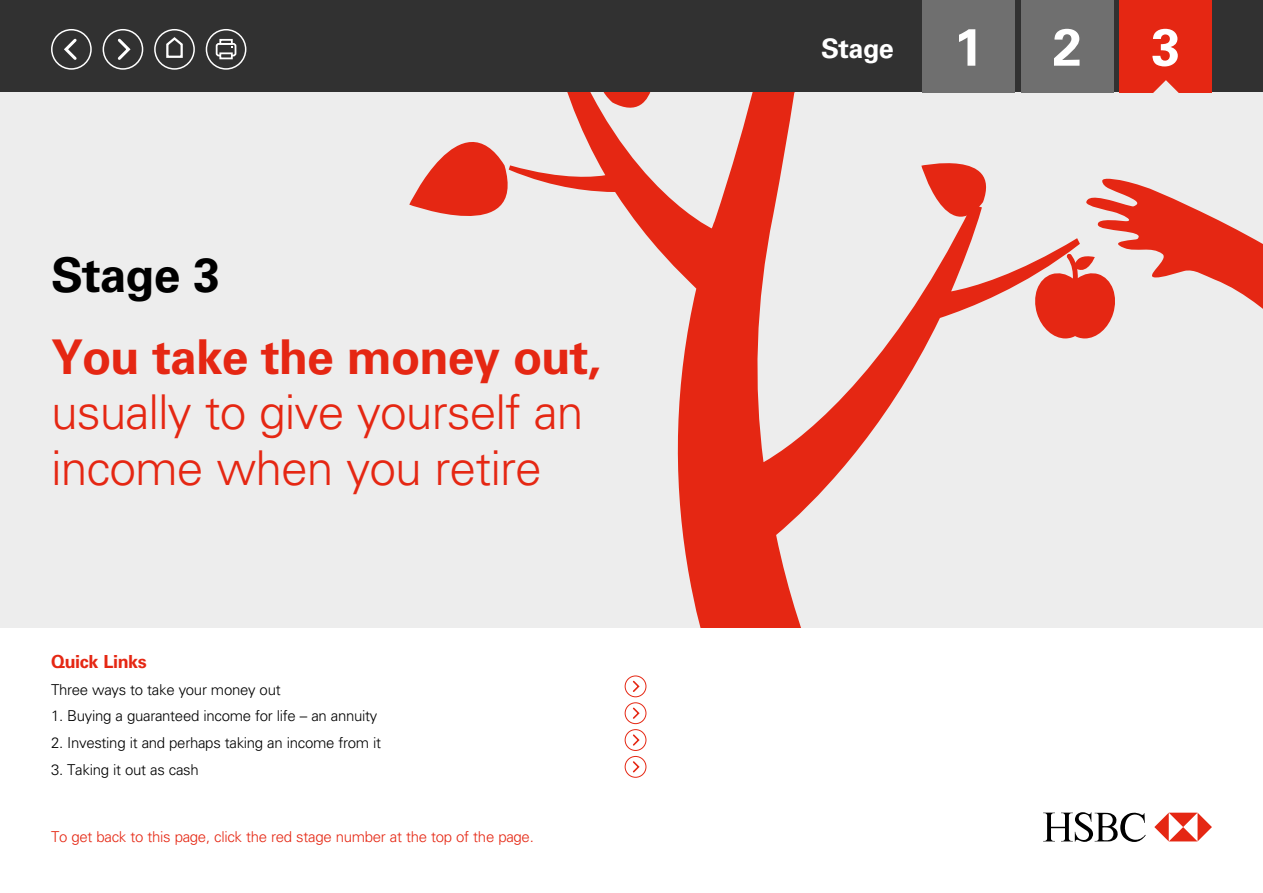
<style>
.page{position:relative;width:1263px;height:893px;background:#fff}
.page>*{position:absolute;margin:0;border:0;box-sizing:border-box;transform-origin:0 0}
.t1{font:700 52.2px "Univers";color:#fff}
.HEADING{font:300 48px/55.5px "Univers";letter-spacing:-.02em;color:#e52713}
.HEADING-2{font:700 48px "Univers";letter-spacing:-.02em;color:#000}
.t2{font:700 27px "Univers";letter-spacing:-.02em;color:#fff}
.BODY{font:700 18px "Univers";letter-spacing:-.02em;color:#e52713}
.BODY-2{font:300 15px "Univers";letter-spacing:-.02em;color:#000}
.BODY-3{font:300 15px "Univers";letter-spacing:-.02em;color:#e52713}
.s1{font-weight:700}
</style>
<div class="page">
<div style="left:0;top:0;width:1262px;height:92px;background:#313131"></div>
<div style="left:51px;top:29px;width:41px;height:41px;border:2px solid #fff;border-radius:50%"></div>
<svg style="left:64px;top:38px;width:13px;height:22px"></svg>
<div style="left:103px;top:29px;width:40px;height:41px;border:2px solid #fff;border-radius:50%"></div>
<svg style="left:117px;top:38px;width:14px;height:22px"></svg>
<div style="left:154px;top:29px;width:41px;height:41px;border:2px solid #fff;border-radius:50%"></div>
<svg style="left:166px;top:37px;width:17px;height:21px"></svg>
<div style="left:206px;top:29px;width:40px;height:41px;border:2px solid #fff;border-radius:50%"></div>
<div style="left:219px;top:39px;width:14px;height:6px;border:2px solid #fff"></div>
<div style="left:216px;top:43px;width:20px;height:13px;border:2px solid #fff;border-radius:2px"></div>
<svg style="left:219px;top:52px;width:14px;height:7px"></svg>
<svg style="left:1043px;top:812px;width:103px;height:30px"></svg>
<svg style="left:1154px;top:813px;width:58px;height:28px"></svg>
<div style="left:0;top:92px;width:1263px;height:536px;background:#ededed"></div>
<svg style="left:528px;top:92px;width:552px;height:536px"></svg>
<svg style="left:569px;top:92px;width:94px;height:37px"></svg>
<svg style="left:921px;top:149px;width:81px;height:101px"></svg>
<svg style="left:409px;top:142px;width:119px;height:74px"></svg>
<svg style="left:1034px;top:176px;width:229px;height:232px"></svg>
<div style="left:922px;top:0;width:93px;height:92px;background:#6f6f6f"></div>
<div style="left:1021px;top:0;width:92px;height:92px;background:#6f6f6f"></div>
<div style="left:1120px;top:0;width:92px;height:92px;background:#e52713"></div>
<svg style="left:1144px;top:80px;width:44px;height:13px"></svg>
<div style="left:625px;top:676px;width:21px;height:21px;border:1px solid #e52713;border-radius:50%"></div>
<svg style="left:632px;top:680px;width:8px;height:12px"></svg>
<div style="left:625px;top:729px;width:21px;height:22px;border:1px solid #e52713;border-radius:50%"></div>
<svg style="left:633px;top:734px;width:7px;height:12px"></svg>
<div style="left:625px;top:702px;width:21px;height:22px;border:1px solid #e52713;border-radius:50%"></div>
<svg style="left:632px;top:707px;width:8px;height:12px"></svg>
<div style="left:625px;top:756px;width:21px;height:22px;border:1px solid #e52713;border-radius:50%"></div>
<svg style="left:632px;top:761px;width:8px;height:12px"></svg>
<p class="HEADING-2" style="left:51px;top:247px;width:171px">Stage 3</p>
<p class="HEADING" style="left:51px;top:329px;width:551px"><span class="s1">You take the money out, </span>usually to give yourself an income when you retire</p>
<p class="BODY" style="left:51px;top:651px;width:97px">Quick Links</p>
<p class="BODY-2" style="left:51px;top:680px;width:231px">Three ways to take your money out</p>
<p class="BODY-2" style="left:51px;top:707px;width:328px">1. Buying a guaranteed income for life – an annuity</p>
<p class="BODY-2" style="left:51px;top:734px;width:332px">2. Investing it and perhaps taking an income from it</p>
<p class="BODY-2" style="left:51px;top:761px;width:149px">3. Taking it out as cash</p>
<p class="BODY-3" style="left:51px;top:828px;width:484px">To get back to this page, click the red stage number at the top of the page.</p>
<p class="t2" style="left:821px;top:33px;width:74px">Stage</p>
<p class="t1" style="left:954px;top:17px;width:31px">1</p>
<p class="t1" style="left:1053px;top:17px;width:31px">2</p>
<p class="t1" style="left:1151px;top:17px;width:31px">3</p>
</div>
